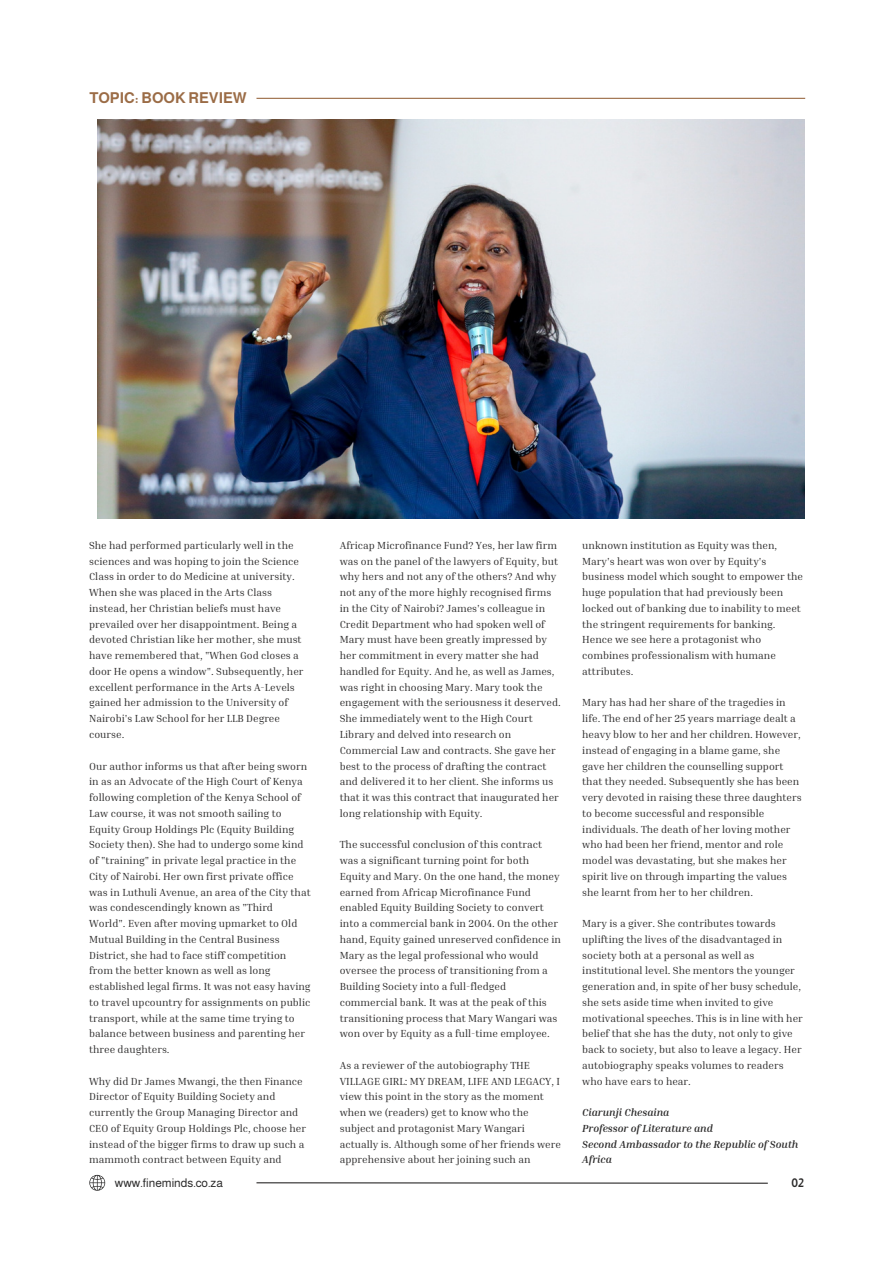
<style>
.page{position:relative;width:893px;height:1264px;background:#fff}
.page>*{position:absolute;margin:0;border:0;box-sizing:border-box;transform-origin:0 0}
.t1{font:700 15px "Almarai";color:#9b6c46}
.t2{font:12px "Almarai";color:#2b2a2a}
.t3{font:700 12px "Almarai";color:#2b2a2a}
.t4{font:10.5px/15.8px "Inria Serif";color:#2b2a2a}
.t5{font:italic 700 10.5px/15.8px "Inria Serif";color:#2b2a2a}
</style>
<div class="page">
<img style="left:97px;top:119px;width:707px;height:400px">
<svg style="left:89px;top:1174px;width:16px;height:16px"></svg>
<hr style="left:256px;top:1182px;width:511px;height:1px;background:#2b2a2a">
<hr style="left:256px;top:98px;width:549px;height:1px;background:#9b6c46">
<p class="t1" style="left:89px;top:89px;width:159px">TOPIC: BOOK REVIEW</p>
<p class="t4" style="left:89px;top:537px;width:216px">She had performed particularly well in the sciences and was hoping to join the Science Class in order to do Medicine at university.<br>When she was placed in the Arts Class instead, her Christian beliefs must have prevailed over her disappointment. Being a devoted Christian like her mother, she must have remembered that, "When God closes a door He opens a window". Subsequently, her excellent performance in the Arts A-Levels gained her admission to the University of Nairobi's Law School for her LLB Degree course.</p>
<p class="t4" style="left:89px;top:757px;width:223px">Our author informs us that after being sworn in as an Advocate of the High Court of Kenya following completion of the Kenya School of Law course, it was not smooth sailing to Equity Group Holdings Plc (Equity Building Society then). She had to undergo some kind of "training" in private legal practice in the City of Nairobi. Her own first private office was in Luthuli Avenue, an area of the City that was condescendingly known as "Third World". Even after moving upmarket to Old Mutual Building in the Central Business District, she had to face stiff competition from the better known as well as long established legal firms. It was not easy having to travel upcountry for assignments on public transport, while at the same time trying to balance between business and parenting her three daughters.</p>
<p class="t4" style="left:89px;top:1072px;width:218px">Why did Dr James Mwangi, the then Finance Director of Equity Building Society and currently the Group Managing Director and CEO of Equity Group Holdings Plc, choose her instead of the bigger firms to draw up such a mammoth contract between Equity and</p>
<p class="t4" style="left:340px;top:537px;width:222px">Africap Microfinance Fund? Yes, her law firm was on the panel of the lawyers of Equity, but why hers and not any of the others? And why not any of the more highly recognised firms in the City of Nairobi? James's colleague in Credit Department who had spoken well of Mary must have been greatly impressed by her commitment in every matter she had handled for Equity. And he, as well as James, was right in choosing Mary. Mary took the engagement with the seriousness it deserved.<br>She immediately went to the High Court Library and delved into research on Commercial Law and contracts. She gave her best to the process of drafting the contract and delivered it to her client. She informs us that it was this contract that inaugurated her long relationship with Equity.</p>
<p class="t4" style="left:340px;top:836px;width:223px">The successful conclusion of this contract was a significant turning point for both Equity and Mary. On the one hand, the money earned from Africap Microfinance Fund enabled Equity Building Society to convert into a commercial bank in 2004. On the other hand, Equity gained unreserved confidence in Mary as the legal professional who would oversee the process of transitioning from a Building Society into a full-fledged commercial bank. It was at the peak of this transitioning process that Mary Wangari was won over by Equity as a full-time employee.</p>
<p class="t4" style="left:340px;top:1057px;width:222px">As a reviewer of the autobiography THE VILLAGE GIRL: MY DREAM, LIFE AND LEGACY, I view this point in the story as the moment when we (readers) get to know who the subject and protagonist Mary Wangari actually is. Although some of her friends were apprehensive about her joining such an</p>
<p class="t4" style="left:582px;top:537px;width:222px">unknown institution as Equity was then, Mary's heart was won over by Equity's business model which sought to empower the huge population that had previously been locked out of banking due to inability to meet the stringent requirements for banking.<br>Hence we see here a protagonist who combines professionalism with humane attributes.</p>
<h3 class="t4" style="left:582px;top:694px;width:221px">Mary has had her share of the tragedies in life. The end of her 25 years marriage dealt a heavy blow to her and her children. However, instead of engaging in a blame game, she gave her children the counselling support that they needed. Subsequently she has been very devoted in raising these three daughters to become successful and responsible individuals. The death of her loving mother who had been her friend, mentor and role model was devastating, but she makes her spirit live on through imparting the values she learnt from her to her children.</h3>
<p class="t4" style="left:582px;top:915px;width:222px">Mary is a giver. She contributes towards uplifting the lives of the disadvantaged in society both at a personal as well as institutional level. She mentors the younger generation and, in spite of her busy schedule, she sets aside time when invited to give motivational speeches. This is in line with her belief that she has the duty, not only to give back to society, but also to leave a legacy. Her autobiography speaks volumes to readers who have ears to hear.</p>
<p class="t5" style="left:582px;top:1104px;width:218px">Ciarunji Chesaina<br>Professor of Literature and<br>Second Ambassador to the Republic of South<br>Africa</p>
<h1 class="t2" style="left:115px;top:1175px;width:110px">www.fineminds.co.za</h1>
<p class="t3" style="left:791px;top:1175px;width:14px">02</p>
</div>
